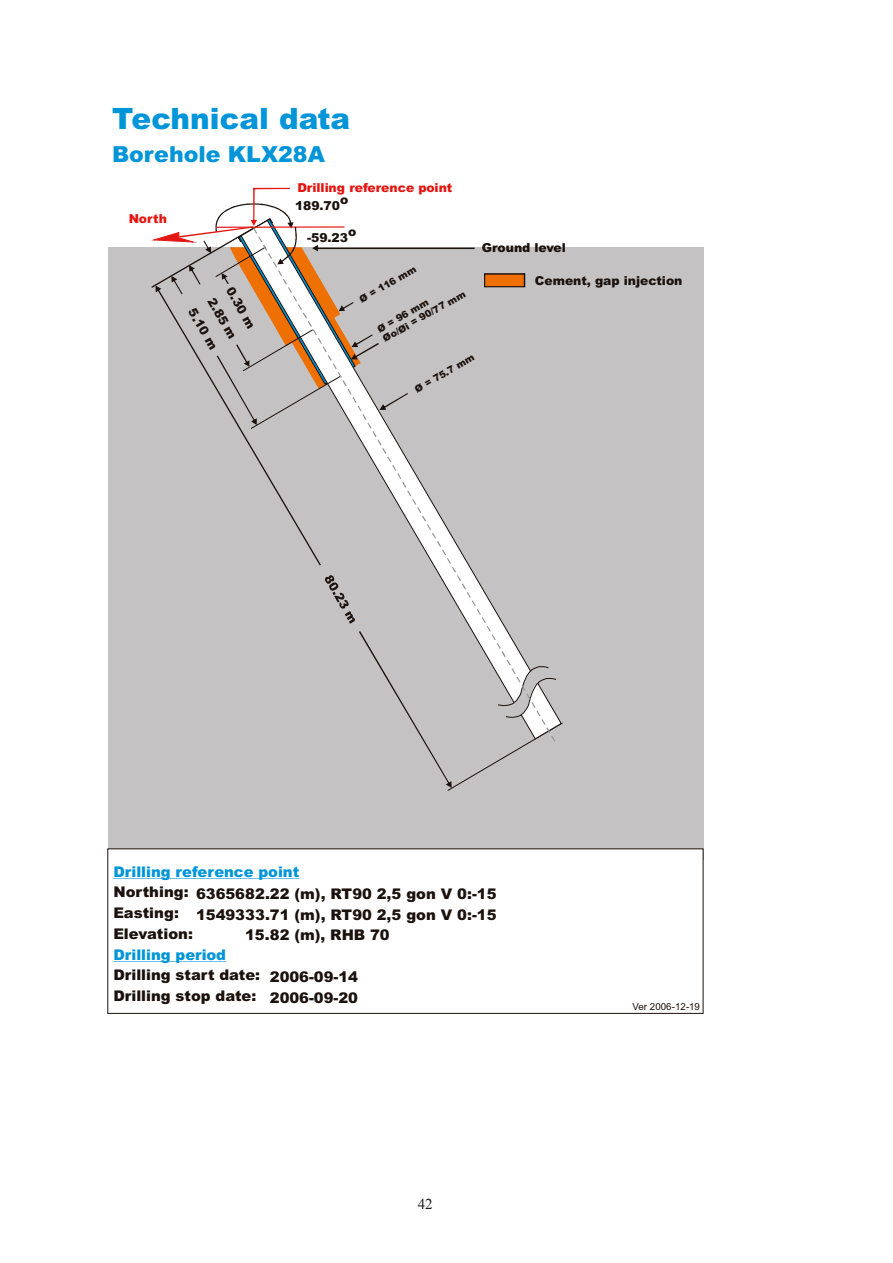
<style>
.page{position:relative;width:893px;height:1263px;background:#fff}
.page>*{position:absolute;margin:0;border:0;box-sizing:border-box;transform-origin:0 0}
.t1{font:900 29.4px "Arial";letter-spacing:.005em;color:#0095d8}
.t2{font:900 22.05px "Arial";color:#0095d8}
.t3{font:15px "Times New Roman";color:#1c1b1a}
.t4{font:900 14.7px/20.9px "Arial";letter-spacing:-.005em;color:#1b110d}
.t5{font:900 14.7px "Arial";letter-spacing:.005em;color:#0095d8}
.t6{font:900 12.3px "Arial";color:#1b110d}
.t7{font:900 12.3px "Arial";color:#e41611}
.t8{font:900 9.75px "Arial";color:#1b110d}
.t9{font:9.75px "Arial";letter-spacing:-.01em;color:#1b110d}
</style>
<div class="page">
<div style="left:108px;top:247px;width:595px;height:612px;background:#c4c2c2"></div>
<div style="left:108px;top:849px;width:595px;height:164px;background:#fff"></div>
<hr style="left:113px;top:961px;width:113px;height:1px;background:#0095d8">
<hr style="left:113px;top:878px;width:186px;height:1px;background:#0095d8">
<svg style="left:424px;top:678px;width:139px;height:113px"></svg>
<svg style="left:253px;top:273px;width:302px;height:469px"></svg>
<svg style="left:151px;top:188px;width:324px;height:241px"></svg>
<h1 class="t1" style="left:112px;top:97px;width:239px">Technical data</h1>
<h2 class="t2" style="left:112px;top:138px;width:214px">Borehole KLX28A</h2>
<p class="t7" style="left:297px;top:179px;width:157px">Drilling reference point</p>
<p class="t7" style="left:129px;top:210px;width:40px">North</p>
<p class="t6" style="left:237px;top:284px;width:46px;rotate:60deg">0.30 m</p>
<p class="t6" style="left:219px;top:294px;width:46px;rotate:60deg">2.85 m</p>
<p class="t6" style="left:199px;top:305px;width:47px;rotate:60deg">5.10 m</p>
<p class="t6" style="left:340px;top:191px;width:10px">o</p>
<p class="t6" style="left:295px;top:197px;width:47px">189.70</p>
<p class="t6" style="left:348px;top:222px;width:10px">o</p>
<p class="t6" style="left:307px;top:228px;width:42px">-59.23</p>
<p class="t8" style="left:357px;top:294px;width:65px;rotate:-30deg">Ø = 116 mm</p>
<p class="t8" style="left:380px;top:333px;width:95px;rotate:-30deg">Øo/Øi = 90/77 mm</p>
<p class="t8" style="left:375px;top:324px;width:59px;rotate:-30deg">Ø = 96 mm</p>
<p class="t6" style="left:482px;top:239px;width:86px">Ground level</p>
<p class="t6" style="left:535px;top:271px;width:149px">Cement, gap injection</p>
<p class="t8" style="left:412px;top:384px;width:69px;rotate:-30deg">Ø = 75.7 mm</p>
<p class="t5" style="left:113px;top:861px;width:187px">Drilling reference point</p>
<p class="t4" style="left:113px;top:881px;width:81px">Northing:<br>Easting:<br>Elevation:</p>
<p class="t4" style="left:113px;top:964px;width:148px">Drilling start date:<br>Drilling stop date:</p>
<p class="t4" style="left:196px;top:882px;width:302px">6365682.22 (m), RT90 2,5 gon V 0:-15</p>
<p class="t4" style="left:196px;top:903px;width:302px">1549333.71 (m), RT90 2,5 gon V 0:-15</p>
<p class="t4" style="left:245px;top:924px;width:146px">15.82 (m), RHB 70</p>
<p class="t4" style="left:270px;top:965px;width:90px">2006-09-14<br>2006-09-20</p>
<p class="t5" style="left:113px;top:943px;width:114px">Drilling period</p>
<p class="t3" style="left:418px;top:1194px;width:17px">42</p>
<p class="t9" style="left:632px;top:1000px;width:69px">Ver 2006-12-19</p>
</div>
